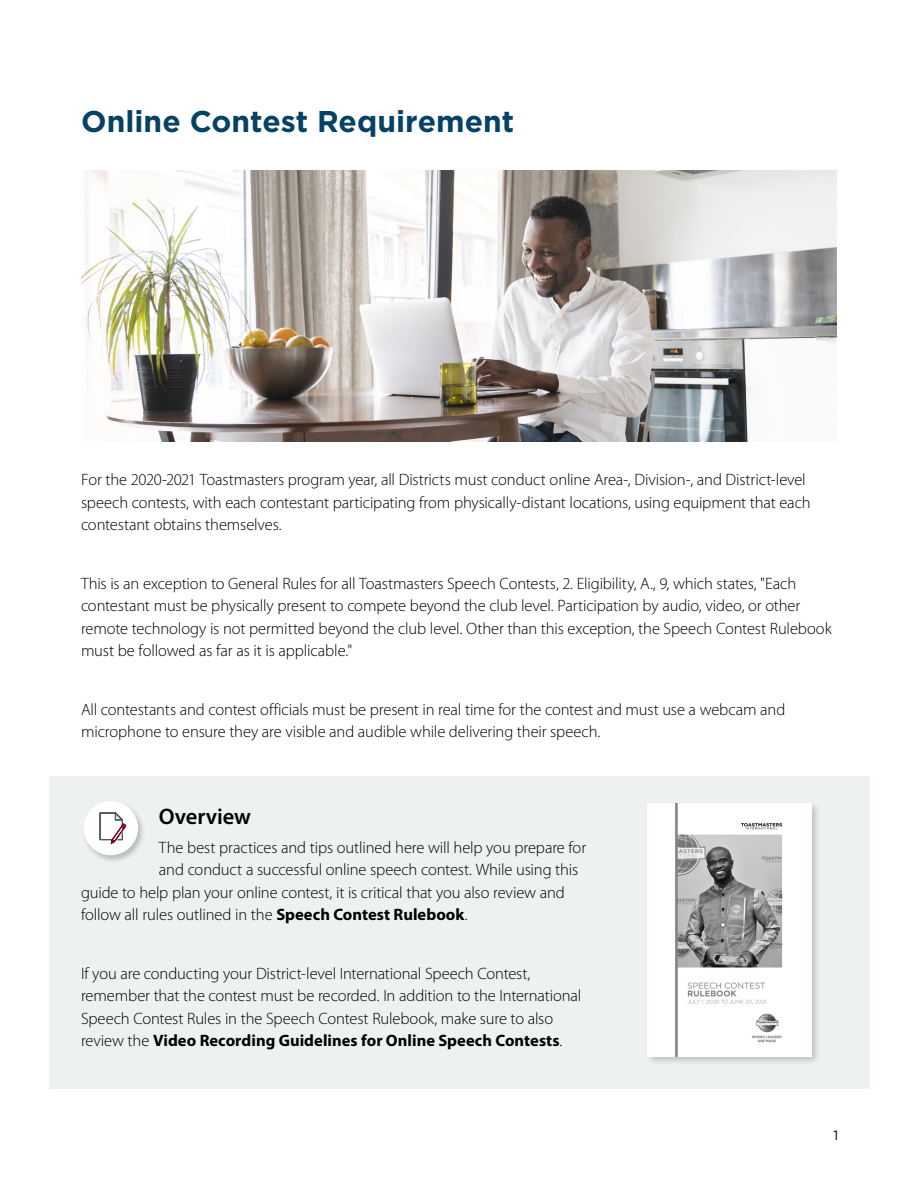
<style>
.page{position:relative;width:918px;height:1188px;background:#fff}
.page>*{position:absolute;margin:0;border:0;box-sizing:border-box;transform-origin:0 0}
.H1_20_25{font:700 30px "Gotham";color:#064265}
.Body_11_15{font:600 22.5px "Myriad Pro";letter-spacing:-.005em;color:#000}
.Body_11_15-2{font:300 16.5px/22.5px "Myriad Pro";letter-spacing:-.01em;color:#000}
.t1{font:13.5px "Gotham";color:#000}
.s1{font-weight:700}
</style>
<div class="page">
<img style="left:81px;top:170px;width:756px;height:272px">
<div style="left:49px;top:777px;width:821px;height:312px;background:#edf1f1"></div>
<img style="left:84px;top:804px;width:59px;height:57px">
<div style="left:84px;top:801px;width:54px;height:54px;background:#fff;border-radius:50%"></div>
<svg style="left:99px;top:812px;width:27px;height:32px"></svg>
<div style="left:645px;top:800px;width:176px;height:266px;background:#000;opacity:.2"></div>
<img style="left:648px;top:803px;width:164px;height:254px">
<h1 class="H1_20_25" style="left:81px;top:101px;width:435px">Online Contest Requirement</h1>
<p class="Body_11_15-2" style="left:81px;top:469px;width:731px">For the 2020-2021 Toastmasters program year, all Districts must conduct online Area-, Division-, and District-level speech contests, with each contestant participating from physically-distant locations, using equipment that each contestant obtains themselves.</p>
<p class="Body_11_15-2" style="left:81px;top:572px;width:752px">This is an exception to General Rules for all Toastmasters Speech Contests, 2. Eligibility, A., 9, which states, "Each contestant must be physically present to compete beyond the club level. Participation by audio, video, or other remote technology is not permitted beyond the club level. Other than this exception, the Speech Contest Rulebook must be followed as far as it is applicable."</p>
<p class="Body_11_15-2" style="left:81px;top:698px;width:706px">All contestants and contest officials must be present in real time for the contest and must use a webcam and microphone to ensure they are visible and audible while delivering their speech.</p>
<p class="Body_11_15" style="left:159px;top:804px;width:93px">Overview</p>
<p class="Body_11_15-2" style="left:159px;top:836px;width:429px">The best practices and tips outlined here will help you prepare for</p>
<p class="Body_11_15-2" style="left:159px;top:859px;width:421px">and conduct a successful online speech contest. While using this</p>
<p class="Body_11_15-2" style="left:81px;top:881px;width:485px">guide to help plan your online contest, it is critical that you also review and</p>
<p class="Body_11_15-2" style="left:81px;top:904px;width:388px">follow all rules outlined in the <span class="s1">Speech Contest Rulebook</span>.</p>
<p class="Body_11_15-2" style="left:81px;top:962px;width:502px">If you are conducting your District-level International Speech Contest, remember that the contest must be recorded. In addition to the International Speech Contest Rules in the Speech Contest Rulebook, make sure to also review the <span class="s1">Video Recording Guidelines for Online Speech Contests</span>.</p>
<p class="t1" style="left:834px;top:1127px;width:6px">1</p>
</div>
